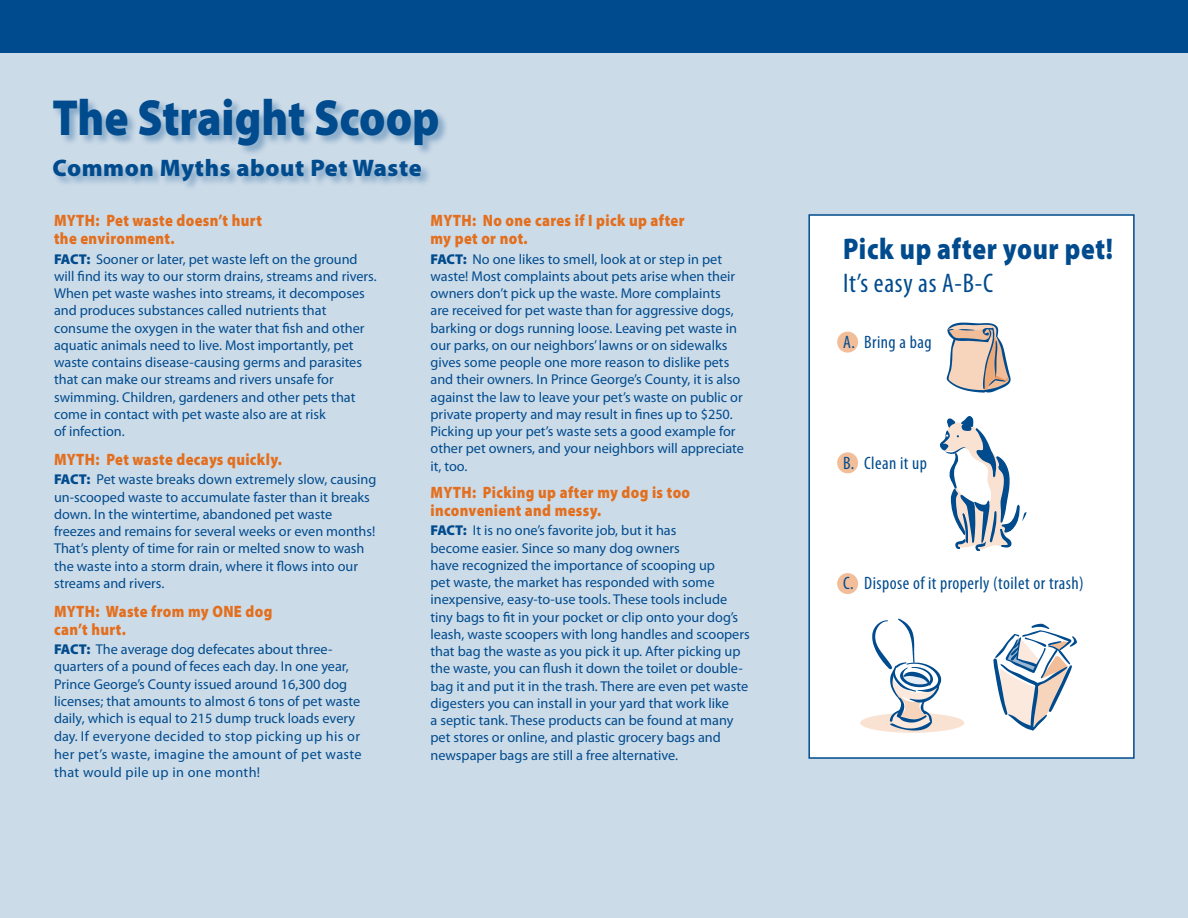
<style>
.page{position:relative;width:1188px;height:918px;background:#fff}
.page>*{position:absolute;margin:0;border:0;box-sizing:border-box;transform-origin:0 0}
.t1{font:900 51px "Myriad Pro";color:#004b8d;scale:.88 1}
.t2{font:900 30px "Myriad Pro";letter-spacing:.025em;color:#004b8d;scale:.85 1}
.t3{font:condensed 27px "Myriad Pro";letter-spacing:.025em;color:#004b8d}
.t4{font:900 24px "Myriad Pro";letter-spacing:.025em;color:#004b8d}
.t5{font:condensed 18px "Myriad Pro";letter-spacing:.025em;color:#004b8d}
.t6{font:900 16.5px/18px "Myriad Pro";letter-spacing:.025em;color:#e36f1e;scale:.88 1}
.t7{font:14.25px/17.2px "Myriad Pro";color:#004b8d}
.s1{font-weight:900}
</style>
<div class="page">
<div style="left:0;top:51px;width:1188px;height:867px;background:#ccdbe8"></div>
<div style="left:808px;top:214px;width:327px;height:545px;background:#fff;border:2px solid #004b8d"></div>
<div style="left:860px;top:713px;width:104px;height:20px;background:#f9e2d2;border-radius:50%"></div>
<div style="left:837px;top:332px;width:21px;height:21px;background:#f2be9a;border-radius:50%"></div>
<div style="left:837px;top:452px;width:21px;height:21px;background:#f2be9a;border-radius:50%"></div>
<div style="left:837px;top:573px;width:21px;height:21px;background:#f2be9a;border-radius:50%"></div>
<svg style="left:947px;top:323px;width:64px;height:70px"></svg>
<div style="left:0;top:0;width:1188px;height:53px;background:#004b8d"></div>
<svg style="left:872px;top:416px;width:205px;height:315px"></svg>
<div style="left:52px;top:98px;width:397px;height:94px;background:#004b8d;opacity:.35"></div>
<h1 class="t1" style="left:53px;top:84px;width:441px">The Straight Scoop</h1>
<h3 class="t4" style="left:53px;top:152px;width:371px">Common Myths about Pet Waste</h3>
<p class="t6" style="left:54px;top:211px;width:238px">MYTH: Pet waste doesn’t hurt the environment.</p>
<p class="t7" style="left:54px;top:250px;width:324px"><span class="s1">FACT:</span> Sooner or later, pet waste left on the ground will find its way to our storm drains, streams and rivers.<br>When pet waste washes into streams, it decomposes and produces substances called nutrients that consume the oxygen in the water that fish and other aquatic animals need to live. Most importantly, pet waste contains disease-causing germs and parasites that can make our streams and rivers unsafe for swimming. Children, gardeners and other pets that come in contact with pet waste also are at risk<br>of infection.</p>
<p class="t6" style="left:54px;top:450px;width:261px">MYTH: Pet waste decays quickly.</p>
<p class="t7" style="left:54px;top:471px;width:324px"><span class="s1">FACT:</span> Pet waste breaks down extremely slow, causing un-scooped waste to accumulate faster than it breaks down. In the wintertime, abandoned pet waste freezes and remains for several weeks or even months!<br>That’s plenty of time for rain or melted snow to wash the waste into a storm drain, where it flows into our streams and rivers.</p>
<p class="t6" style="left:54px;top:601px;width:250px">MYTH: Waste from my ONE dog can’t hurt.</p>
<p class="t7" style="left:54px;top:640px;width:309px"><span class="s1">FACT:</span> The average dog defecates about three&shy;quarters of a pound of feces each day. In one year, Prince George’s County issued around 16,300 dog licenses; that amounts to almost 6 tons of pet waste daily, which is equal to 215 dump truck loads every day. If everyone decided to stop picking up his or her pet’s waste, imagine the amount of pet waste that would pile up in one month!</p>
<p class="t6" style="left:431px;top:211px;width:290px">MYTH: No one cares if I pick up after my pet or not.</p>
<p class="t7" style="left:431px;top:250px;width:315px"><span class="s1">FACT:</span> No one likes to smell, look at or step in pet waste! Most complaints about pets arise when their owners don’t pick up the waste. More complaints<br>are received for pet waste than for aggressive dogs, barking or dogs running loose. Leaving pet waste in our parks, on our neighbors’ lawns or on sidewalks gives some people one more reason to dislike pets and their owners. In Prince George’s County, it is also against the law to leave your pet’s waste on public or private property and may result in fines up to $250.<br>Picking up your pet’s waste sets a good example for other pet owners, and your neighbors will appreciate it, too.</p>
<p class="t6" style="left:431px;top:483px;width:297px">MYTH: Picking up after my dog is too inconvenient and messy.</p>
<p class="t7" style="left:431px;top:522px;width:321px"><span class="s1">FACT:</span> It is no one’s favorite job, but it has<br>become easier. Since so many dog owners<br>have recognized the importance of scooping up<br>pet waste, the market has responded with some inexpensive, easy-to-use tools. These tools include tiny bags to fit in your pocket or clip onto your dog’s leash, waste scoopers with long handles and scoopers that bag the waste as you pick it up. After picking up the waste, you can flush it down the toilet or double&shy;bag it and put it in the trash. There are even pet waste digesters you can install in your yard that work like<br>a septic tank. These products can be found at many pet stores or online, and plastic grocery bags and newspaper bags are still a free alternative.</p>
<h2 class="t2" style="left:843px;top:229px;width:319px">Pick up after your pet!</h2>
<h3 class="t3" style="left:843px;top:267px;width:152px">It’s easy as A-B-C</h3>
<p class="t5" style="left:843px;top:331px;width:90px">A. Bring a bag</p>
<p class="t5" style="left:843px;top:452px;width:85px">B. Clean it up</p>
<p class="t5" style="left:843px;top:572px;width:242px">C. Dispose of it properly (toilet or trash)</p>
</div>
